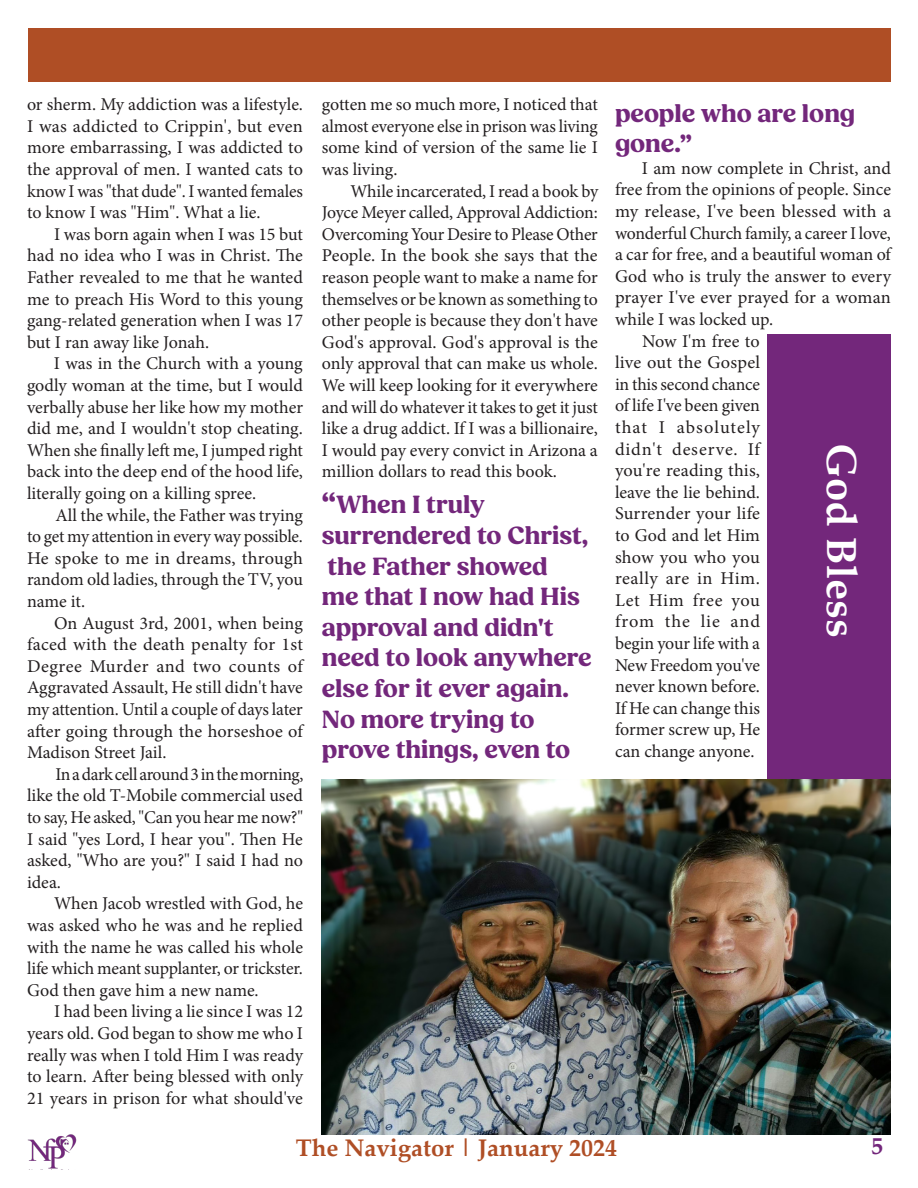
<style>
.page{position:relative;width:918px;height:1188px;background:#fff}
.page>*{position:absolute;margin:0;border:0;box-sizing:border-box;transform-origin:0 0}
.t1{font:700 42px "Palatino Linotype";color:#fff}
.t2{font:700 25.5px/30.6px "Fields";color:#73277b}
.t3{font:700 24px "Palatino Linotype";color:#af4e25}
.t4{font:700 24px "Palatino Linotype";color:#73277b}
.t5{font:18px/21.6px "Minion Pro";letter-spacing:-.005em;color:#231f20;text-align:justify}
.s1{font-size:30px}
</style>
<div class="page">
<img style="left:27px;top:1134px;width:49px;height:35px">
<div style="left:28px;top:28px;width:863px;height:54px;background:#af4e25"></div>
<div style="left:767px;top:335px;width:124px;height:799px;background:#73277b"></div>
<img style="left:321px;top:780px;width:570px;height:354px">
<p class="t5" style="left:27px;top:94px;width:277px">or sherm. My addiction was a lifestyle.<br>I was addicted to Crippin', but even more embarrassing, I was addicted to the approval of men. I wanted cats to know I was "that dude". I wanted females to know I was "Him". What a lie.</p>
<p class="t5" style="left:27px;top:223px;width:278px;text-indent:27px">I was born again when I was 15 but had no idea who I was in Christ. The Father revealed to me that he wanted me to preach His Word to this young gang-related generation when I was 17 but I ran away like Jonah.</p>
<p class="t5" style="left:27px;top:353px;width:278px;text-indent:27px">I was in the Church with a young godly woman at the time, but I would verbally abuse her like how my mother did me, and I wouldn't stop cheating.<br>When she finally left me, I jumped right back into the deep end of the hood life, literally going on a killing spree.</p>
<p class="t5" style="left:27px;top:504px;width:278px;text-indent:28px">All the while, the Father was trying to get my attention in every way possible.<br>He spoke to me in dreams, through random old ladies, through the TV, you name it.</p>
<p class="t5" style="left:27px;top:612px;width:278px;text-indent:27px">On August 3rd, 2001, when being faced with the death penalty for 1st Degree Murder and two counts of Aggravated Assault, He still didn't have my attention. Until a couple of days later after going through the horseshoe of Madison Street Jail.</p>
<p class="t5" style="left:27px;top:763px;width:278px;text-indent:29px">In a dark cell around 3 in the morning, like the old T-Mobile commercial used to say, He asked, "Can you hear me now?" I said "yes Lord, I hear you". Then He asked, "Who are you?" I said I had no idea.</p>
<p class="t5" style="left:27px;top:893px;width:278px;text-indent:27px">When Jacob wrestled with God, he was asked who he was and he replied with the name he was called his whole life which meant supplanter, or trickster.<br>God then gave him a new name.</p>
<p class="t5" style="left:27px;top:1001px;width:278px;text-indent:27px">I had been living a lie since I was 12 years old. God began to show me who I really was when I told Him I was ready to learn. After being blessed with only 21 years in prison for what should've</p>
<p class="t5" style="left:322px;top:94px;width:278px">gotten me so much more, I noticed that almost everyone else in prison was living some kind of version of the same lie I was living.</p>
<p class="t5" style="left:322px;top:180px;width:278px;text-indent:29px">While incarcerated, I read a book by Joyce Meyer called, Approval Addiction:<br>Overcoming Your Desire to Please Other People. In the book she says that the reason people want to make a name for themselves or be known as something to other people is because they don't have God's approval. God's approval is the only approval that can make us whole.<br>We will keep looking for it everywhere and will do whatever it takes to get it just like a drug addict. If I was a billionaire, I would pay every convict in Arizona a million dollars to read this book.</p>
<p class="t2" style="left:322px;top:490px;width:271px"><span class="s1">“</span>When I truly surrendered to Christ, the Father showed<br>me that I now had His approval and didn't need to look anywhere else for it ever again.<br>No more trying to prove things, even to</p>
<p class="t2" style="left:615px;top:99px;width:242px">people who are long gone.”</p>
<p class="t5" style="left:615px;top:157px;width:278px;text-indent:27px">I am now complete in Christ, and free from the opinions of people. Since my release, I've been blessed with a wonderful Church family, a career I love, a car for free, and a beautiful woman of God who is truly the answer to every prayer I've ever prayed for a woman while I was locked up.</p>
<p class="t5" style="left:615px;top:330px;width:147px;text-indent:27px">Now I'm free to live out the Gospel in this second chance of life I've been given that I absolutely didn't deserve. If you're reading this, leave the lie behind.<br>Surrender your life to God and let Him show you who you really are in Him.<br>Let Him free you from the lie and begin your life with a New Freedom you've never known before.<br>If He can change this former screw up, He can change anyone.</p>
<p class="t1" style="left:871px;top:443px;width:196px;rotate:90deg">God Bless</p>
<h3 class="t3" style="left:296px;top:1130px;width:323px">The Navigator | January 2024</h3>
<h3 class="t4" style="left:872px;top:1128px;width:13px">5</h3>
</div>
